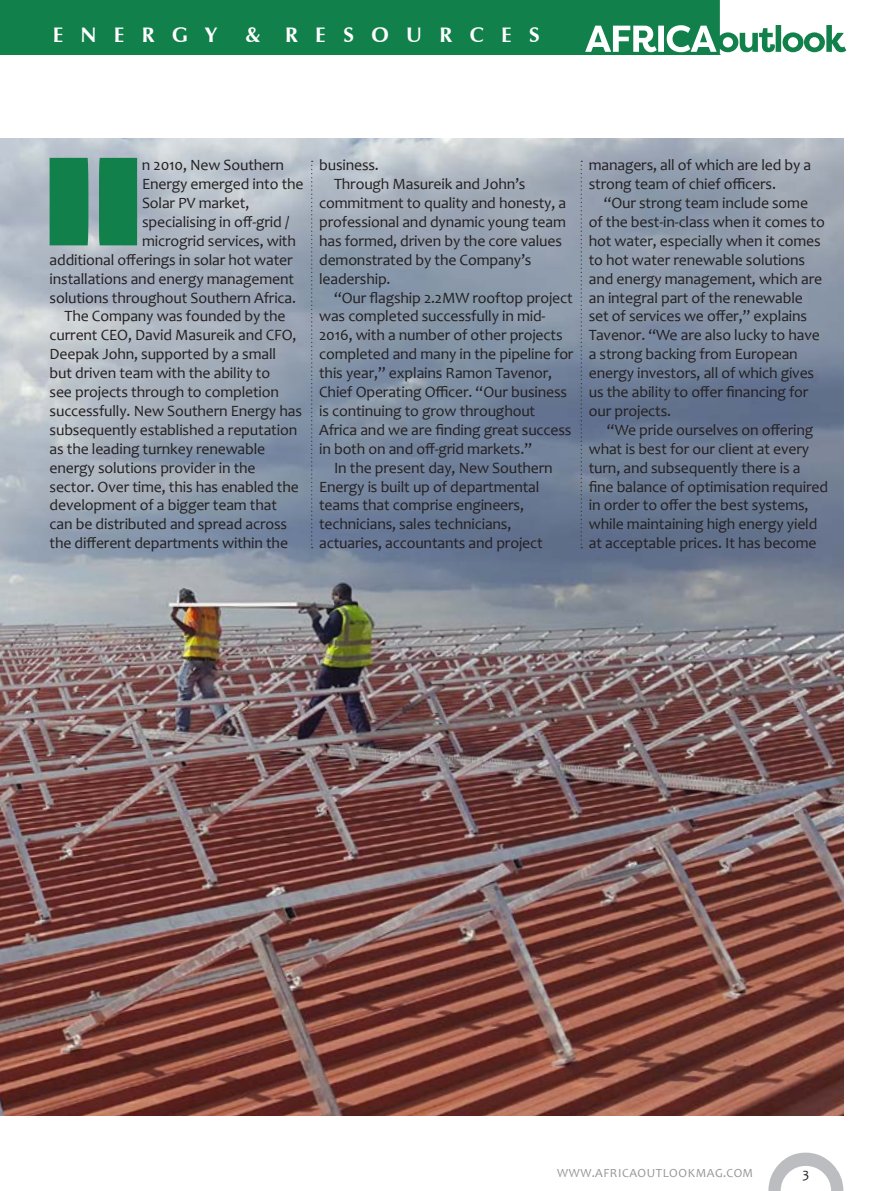
<style>
.page{position:relative;width:893px;height:1191px;background:#fff}
.page>*{position:absolute;margin:0;border:0;box-sizing:border-box;transform-origin:0 0}
.t1{font:700 21px "Zapf Humanist 601 BT";letter-spacing:.83em;color:#fff}
.AO_BODY_COPY{font:15.75px/18.9px "Candara";letter-spacing:-.01em;color:#231f20}
.AO_BODY_PARA_1{font:15.75px "Candara";letter-spacing:-.01em;color:#231f20}
.t2{font:14px "Candara";color:#231f20}
.t3{font:12.42px "Candara";letter-spacing:.045em;color:#939598}
</style>
<div class="page">
<img style="left:0;top:139px;width:843px;height:976px">
<div style="left:0;top:0;width:721px;height:54px;background:#11804b"></div>
<svg style="left:50px;top:158px;width:87px;height:87px;background:#24875a"></svg>
<svg style="left:768px;top:1152px;width:75px;height:39px"></svg>
<svg style="left:581px;top:161px;width:1px;height:387px"></svg>
<svg style="left:311px;top:161px;width:2px;height:387px"></svg>
<svg style="left:585px;top:0;width:262px;height:55px"></svg>
<p class="t1" style="left:53px;top:22px;width:165px">ENERGY</p>
<p class="t1" style="left:245px;top:22px;width:296px">&amp; RESOURCES</p>
<p class="AO_BODY_PARA_1" style="left:142px;top:155px;width:144px">n 2010, New Southern</p>
<p class="AO_BODY_PARA_1" style="left:142px;top:174px;width:163px">Energy emerged into the</p>
<p class="AO_BODY_PARA_1" style="left:142px;top:193px;width:109px">Solar PV market,</p>
<p class="AO_BODY_PARA_1" style="left:142px;top:212px;width:149px">specialising in off-grid /</p>
<p class="AO_BODY_PARA_1" style="left:142px;top:231px;width:155px">microgrid services, with</p>
<p class="AO_BODY_PARA_1" style="left:50px;top:250px;width:245px">additional offerings in solar hot water</p>
<p class="AO_BODY_PARA_1" style="left:50px;top:269px;width:246px">installations and energy management</p>
<p class="AO_BODY_PARA_1" style="left:50px;top:287px;width:248px">solutions throughout Southern Africa.</p>
<p class="AO_BODY_COPY" style="left:50px;top:307px;width:254px;text-indent:15px">The Company was founded by the current CEO, David Masureik and CFO, Deepak John, supported by a small but driven team with the ability to<br>see projects through to completion successfully. New Southern Energy has subsequently established a reputation as the leading turnkey renewable energy solutions provider in the sector. Over time, this has enabled the development of a bigger team that can be distributed and spread across the different departments within the</p>
<p class="AO_BODY_COPY" style="left:319px;top:155px;width:61px">business.</p>
<p class="AO_BODY_COPY" style="left:319px;top:174px;width:249px;text-indent:15px">Through Masureik and John’s commitment to quality and honesty, a professional and dynamic young team has formed, driven by the core values demonstrated by the Company’s leadership.</p>
<p class="AO_BODY_COPY" style="left:319px;top:288px;width:256px;text-indent:15px">“Our flagship 2.2MW rooftop project was completed successfully in mid-2016, with a number of other projects completed and many in the pipeline for this year,” explains Ramon Tavenor, Chief Operating Officer. “Our business is continuing to grow throughout Africa and we are finding great success in both on and off-grid markets.”</p>
<p class="AO_BODY_COPY" style="left:319px;top:458px;width:235px;text-indent:15px">In the present day, New Southern Energy is built up of departmental teams that comprise engineers, technicians, sales technicians, actuaries, accountants and project</p>
<p class="AO_BODY_COPY" style="left:589px;top:155px;width:224px">managers, all of which are led by a strong team of chief officers.</p>
<p class="AO_BODY_COPY" style="left:589px;top:193px;width:238px;text-indent:15px">“Our strong team include some of the best-in-class when it comes to hot water, especially when it comes to hot water renewable solutions and energy management, which are an integral part of the renewable set of services we offer,” explains<br>Tavenor. “We are also lucky to have a strong backing from European energy investors, all of which gives us the ability to offer financing for our projects.</p>
<p class="AO_BODY_COPY" style="left:589px;top:420px;width:241px;text-indent:18px">“We pride ourselves on offering what is best for our client at every turn, and subsequently there is a fine balance of optimisation required in order to offer the best systems, while maintaining high energy yield at acceptable prices. It has become</p>
<p class="t3" style="left:557px;top:1165px;width:197px">WWW.AFRICAOUTLOOKMAG.COM</p>
<p class="t2" style="left:803px;top:1164px;width:8px">3</p>
</div>
